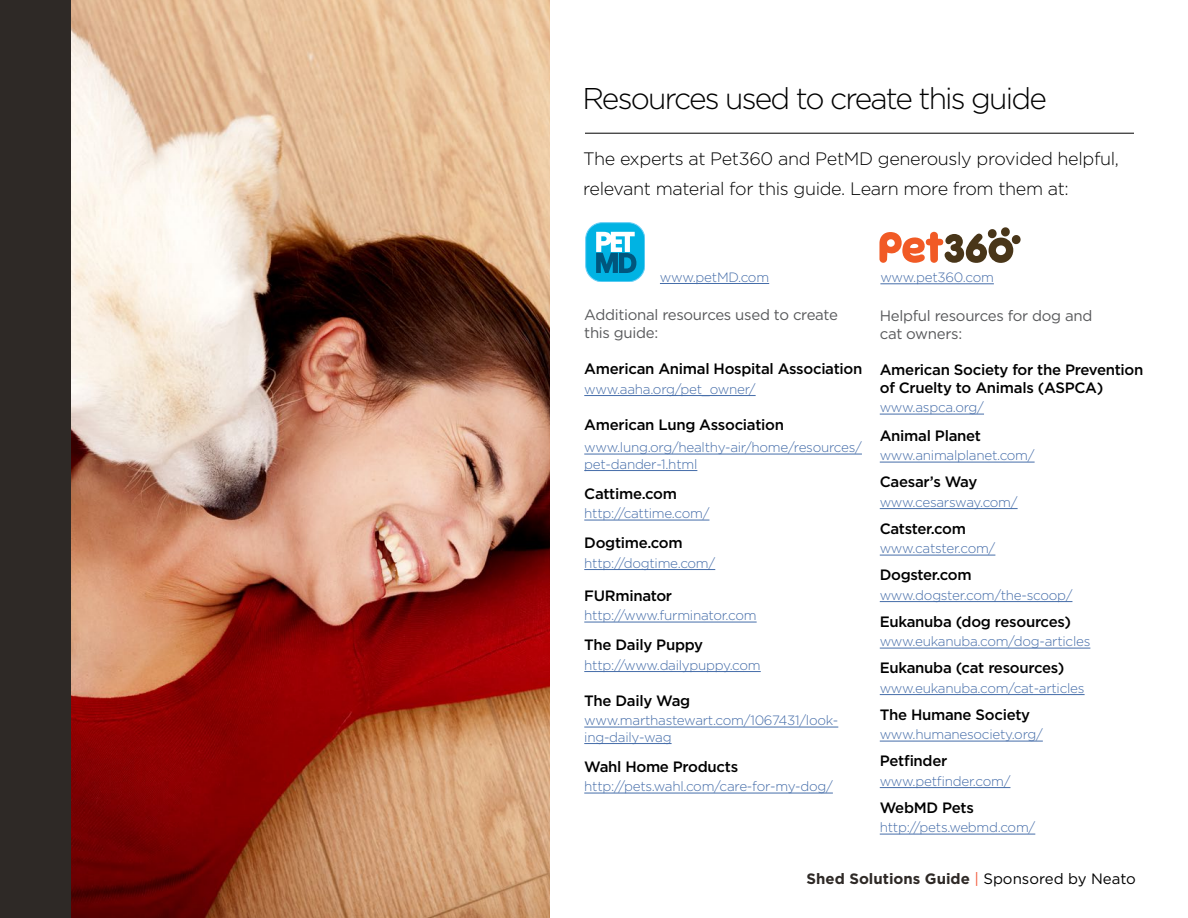
<style>
.page{position:relative;width:1188px;height:918px;background:#fff}
.page>*{position:absolute;margin:0;border:0;box-sizing:border-box;transform-origin:0 0}
.t1{font:300 30px "Gotham HTF";letter-spacing:-.06em;color:#000}
.t2{font:300 18px/30px "Gotham HTF";letter-spacing:-.02em;color:#000}
.t3{font:500 15px/18px "Gotham HTF";letter-spacing:-.02em;color:#000}
.t4{font:15px/18px "Gotham HTF";letter-spacing:-.02em;color:#58595b}
.t5{font:700 15px "Gotham HTF";color:#2e2926}
.t6{font:300 13.5px/16.5px "Gotham HTF";letter-spacing:-.02em;color:#456da9}
.s1{font-weight:400;color:#f2593b}
.s2{font-weight:400;color:#000}
</style>
<div class="page">
<img style="left:71px;top:0;width:479px;height:918px">
<hr style="left:585px;top:133px;width:549px;height:1px;background:#000">
<div style="left:0;top:0;width:71px;height:918px;background:#2e2926"></div>
<hr style="left:660px;top:283px;width:109px;height:1px;background:#456da9">
<hr style="left:584px;top:395px;width:172px;height:1px;background:#456da9">
<hr style="left:584px;top:454px;width:278px;height:1px;background:#456da9">
<hr style="left:584px;top:470px;width:113px;height:1px;background:#456da9">
<hr style="left:584px;top:520px;width:125px;height:1px;background:#456da9">
<hr style="left:584px;top:569px;width:131px;height:1px;background:#456da9">
<hr style="left:584px;top:622px;width:173px;height:1px;background:#456da9">
<hr style="left:584px;top:671px;width:177px;height:1px;background:#456da9">
<hr style="left:584px;top:727px;width:254px;height:1px;background:#456da9">
<hr style="left:584px;top:743px;width:88px;height:1px;background:#456da9">
<hr style="left:584px;top:793px;width:249px;height:1px;background:#456da9">
<hr style="left:880px;top:414px;width:104px;height:1px;background:#456da9">
<hr style="left:880px;top:462px;width:155px;height:1px;background:#456da9">
<hr style="left:880px;top:508px;width:138px;height:1px;background:#456da9">
<hr style="left:880px;top:555px;width:115px;height:1px;background:#456da9">
<hr style="left:880px;top:601px;width:192px;height:1px;background:#456da9">
<hr style="left:880px;top:648px;width:210px;height:1px;background:#456da9">
<hr style="left:880px;top:694px;width:205px;height:1px;background:#456da9">
<hr style="left:880px;top:741px;width:163px;height:1px;background:#456da9">
<hr style="left:880px;top:787px;width:130px;height:1px;background:#456da9">
<hr style="left:880px;top:834px;width:155px;height:1px;background:#456da9">
<svg style="left:879px;top:227px;width:142px;height:36px"></svg>
<div style="left:586px;top:223px;width:59px;height:59px;background:#00b3e3;border-radius:17px"></div>
<div style="left:586px;top:223px;width:59px;height:59px;border:1px solid #6dcff6;border-radius:17px"></div>
<svg style="left:596px;top:232px;width:40px;height:41px"></svg>
<hr style="left:880px;top:284px;width:114px;height:1px;background:#456da9">
<h1 class="t1" style="left:582px;top:82px;width:466px">Resources used to create this guide</h1>
<h2 class="t2" style="left:583px;top:144px;width:537px">The experts at Pet360 and PetMD generously provided helpful, relevant material for this guide. Learn more from them at:</h2>
<p class="t6" style="left:660px;top:269px;width:111px">www.petMD.com</p>
<p class="t4" style="left:584px;top:306px;width:255px">Additional resources used to create this guide:</p>
<p class="t3" style="left:584px;top:360px;width:280px">American Animal Hospital Association</p>
<p class="t6" style="left:584px;top:381px;width:173px">www.aaha.org/pet_owner/</p>
<p class="t3" style="left:584px;top:415px;width:201px">American Lung Association</p>
<p class="t6" style="left:584px;top:439px;width:279px">www.lung.org/healthy-air/home/resources/ pet-dander-1.html</p>
<p class="t3" style="left:584px;top:484px;width:94px">Cattime.com</p>
<p class="t6" style="left:584px;top:505px;width:127px">http://cattime.com/</p>
<p class="t3" style="left:584px;top:534px;width:100px">Dogtime.com</p>
<p class="t6" style="left:584px;top:555px;width:132px">http://dogtime.com/</p>
<p class="t3" style="left:584px;top:586px;width:89px">FURminator</p>
<p class="t6" style="left:584px;top:607px;width:174px">http://www.furminator.com</p>
<p class="t3" style="left:584px;top:636px;width:120px">The Daily Puppy</p>
<p class="t6" style="left:584px;top:657px;width:178px">http://www.dailypuppy.com</p>
<p class="t3" style="left:584px;top:691px;width:107px">The Daily Wag</p>
<p class="t6" style="left:584px;top:712px;width:256px">www.marthastewart.com/1067431/look&shy;ing-daily-wag</p>
<p class="t3" style="left:584px;top:757px;width:155px">Wahl Home Products</p>
<p class="t6" style="left:584px;top:778px;width:250px">http://pets.wahl.com/care-for-my-dog/</p>
<p class="t6" style="left:880px;top:269px;width:115px">www.pet360.com</p>
<p class="t4" style="left:880px;top:306px;width:214px">Helpful resources for dog and cat owners:</p>
<p class="t3" style="left:880px;top:360px;width:265px">American Society for the Prevention of Cruelty to Animals (ASPCA)</p>
<p class="t6" style="left:880px;top:399px;width:106px">www.aspca.org/</p>
<p class="t3" style="left:880px;top:426px;width:103px">Animal Planet</p>
<p class="t6" style="left:880px;top:447px;width:156px">www.animalplanet.com/</p>
<p class="t3" style="left:880px;top:473px;width:99px">Caesar’s Way</p>
<p class="t6" style="left:880px;top:494px;width:139px">www.cesarsway.com/</p>
<p class="t3" style="left:880px;top:519px;width:88px">Catster.com</p>
<p class="t6" style="left:880px;top:540px;width:117px">www.catster.com/</p>
<p class="t3" style="left:880px;top:566px;width:93px">Dogster.com</p>
<p class="t6" style="left:880px;top:587px;width:194px">www.dogster.com/the-scoop/</p>
<p class="t3" style="left:880px;top:612px;width:193px">Eukanuba (dog resources)</p>
<p class="t6" style="left:880px;top:633px;width:212px">www.eukanuba.com/dog-articles</p>
<p class="t3" style="left:880px;top:659px;width:186px">Eukanuba (cat resources)</p>
<p class="t6" style="left:880px;top:680px;width:206px">www.eukanuba.com/cat-articles</p>
<p class="t3" style="left:880px;top:705px;width:152px">The Humane Society</p>
<p class="t6" style="left:880px;top:726px;width:165px">www.humanesociety.org/</p>
<p class="t3" style="left:880px;top:752px;width:69px">Petfinder</p>
<p class="t6" style="left:880px;top:773px;width:132px">www.petfinder.com/</p>
<p class="t3" style="left:880px;top:798px;width:96px">WebMD Pets</p>
<p class="t6" style="left:880px;top:819px;width:157px">http://pets.webmd.com/</p>
<p class="t5" style="left:807px;top:870px;width:331px">Shed Solutions Guide <span class="s1">|</span> <span class="s2">Sponsored by Neato</span></p>
</div>
